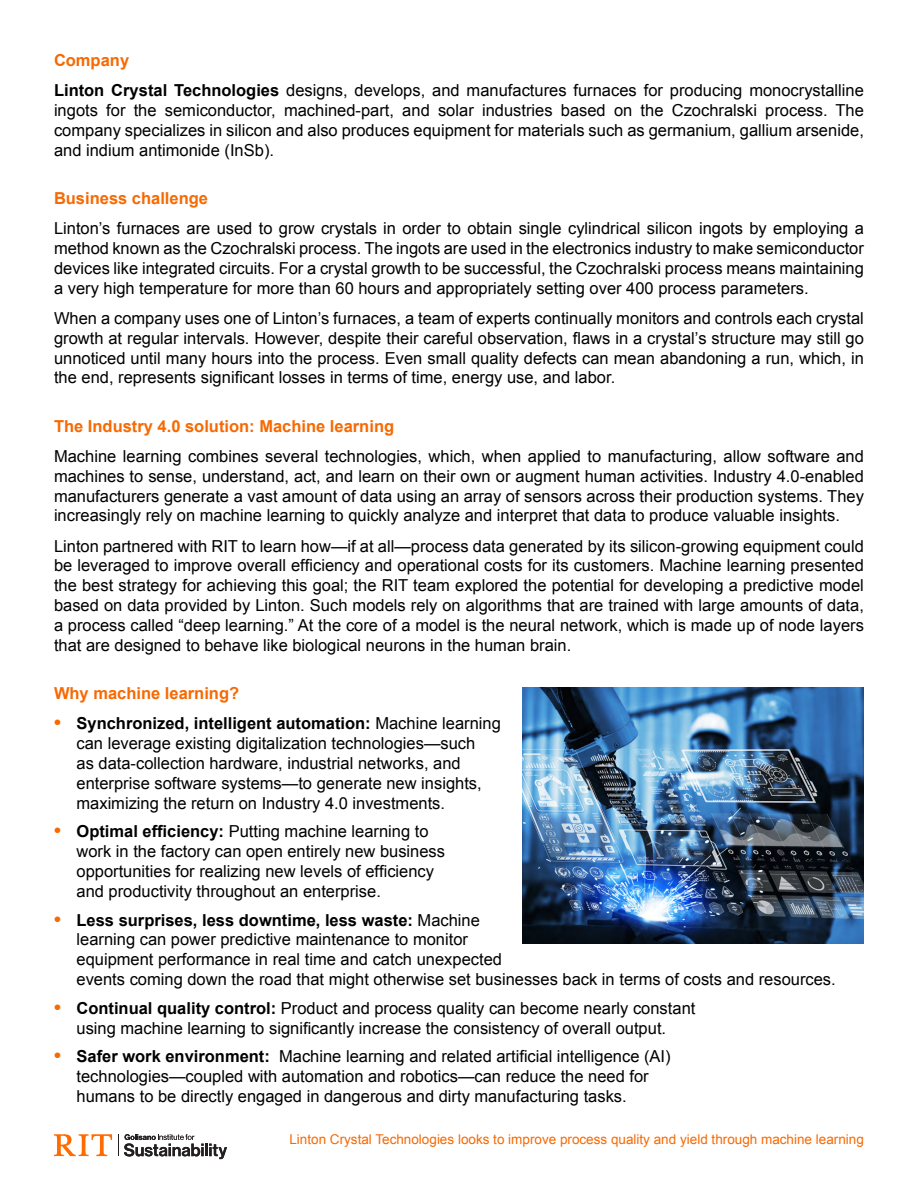
<style>
.page{position:relative;width:918px;height:1188px;background:#fff}
.page>*{position:absolute;margin:0;border:0;box-sizing:border-box;transform-origin:0 0}
.t1{font:16.5px/19.8px "Arial";color:#000}
.t2{font:700 16.5px "Arial";color:#f76902}
.t3{font:13.5px "Arial";color:#f76902}
.s1{font-weight:700;color:#f76902}
.s2{font-weight:700}
.s3{font-weight:700;font-size:19.5px;color:#f76902}
</style>
<div class="page">
<svg style="left:54px;top:1134px;width:58px;height:22px"></svg>
<svg style="left:118px;top:1134px;width:109px;height:25px"></svg>
<img style="left:522px;top:688px;width:342px;height:255px">
<p class="t1" style="left:54px;top:45px;width:811px;line-height:30.3px"><span class="s1">Company<br></span><span class="s2">Linton Crystal Technologies</span> designs, develops, and manufactures furnaces for producing monocrystalline</p>
<p class="t1" style="left:54px;top:101px;width:811px;text-align:justify">ingots for the semiconductor, machined-part, and solar industries based on the Czochralski process. The company specializes in silicon and also produces equipment for materials such as germanium, gallium arsenide, and indium antimonide (InSb).</p>
<p class="t2" style="left:54px;top:187px;width:156px">Business challenge</p>
<p class="t1" style="left:54px;top:219px;width:811px;text-align:justify">Linton’s furnaces are used to grow crystals in order to obtain single cylindrical silicon ingots by employing a method known as the Czochralski process. The ingots are used in the electronics industry to make semiconductor devices like integrated circuits. For a crystal growth to be successful, the Czochralski process means maintaining a very high temperature for more than 60 hours and appropriately setting over 400 process parameters.</p>
<p class="t1" style="left:54px;top:308px;width:811px;text-align:justify">When a company uses one of Linton’s furnaces, a team of experts continually monitors and controls each crystal growth at regular intervals. However, despite their careful observation, flaws in a crystal’s structure may still go unnoticed until many hours into the process. Even small quality defects can mean abandoning a run, which, in the end, represents significant losses in terms of time, energy use, and labor.</p>
<p class="t2" style="left:54px;top:415px;width:342px">The Industry 4.0 solution: Machine learning</p>
<p class="t1" style="left:54px;top:446px;width:811px;text-align:justify">Machine learning combines several technologies, which, when applied to manufacturing, allow software and machines to sense, understand, act, and learn on their own or augment human activities. Industry 4.0-enabled manufacturers generate a vast amount of data using an array of sensors across their production systems. They increasingly rely on machine learning to quickly analyze and interpret that data to produce valuable insights.</p>
<p class="t1" style="left:54px;top:536px;width:811px;text-align:justify">Linton partnered with RIT to learn how—if at all—process data generated by its silicon-growing equipment could be leveraged to improve overall efficiency and operational costs for its customers. Machine learning presented the best strategy for achieving this goal; the RIT team explored the potential for developing a predictive model based on data provided by Linton. Such models rely on algorithms that are trained with large amounts of data, a process called “deep learning.” At the core of a model is the neural network, which is made up of node layers that are designed to behave like biological neurons in the human brain.</p>
<p class="t2" style="left:54px;top:682px;width:187px">Why machine learning?</p>
<p class="t1" style="left:76px;top:714px;width:426px;text-indent:-22px"><span class="s3">•</span> <span class="s2">Synchronized, intelligent automation:</span> Machine learning can leverage existing digitalization technologies—such<br>as data-collection hardware, industrial networks, and enterprise software systems—to generate new insights, maximizing the return on Industry 4.0 investments.</p>
<p class="t1" style="left:76px;top:822px;width:370px;text-indent:-22px"><span class="s3">•</span> <span class="s2">Optimal efficiency:</span> Putting machine learning to work in the factory can open entirely new business opportunities for realizing new levels of efficiency and productivity throughout an enterprise.</p>
<p class="t1" style="left:76px;top:910px;width:761px;text-indent:-22px"><span class="s3">•</span> <span class="s2">Less surprises, less downtime, less waste:</span> Machine<br>learning can power predictive maintenance to monitor<br>equipment performance in real time and catch unexpected<br>events coming down the road that might otherwise set businesses back in terms of costs and resources.</p>
<p class="t1" style="left:54px;top:998px;width:643px;text-align:center"><span class="s3">•</span> <span class="s2">Continual quality control:</span> Product and process quality can become nearly constant using machine learning to significantly increase the consistency of overall output.</p>
<p class="t1" style="left:76px;top:1047px;width:596px;text-indent:-22px"><span class="s3">•</span> <span class="s2">Safer work environment:</span> Machine learning and related artificial intelligence (AI) technologies—coupled with automation and robotics—can reduce the need for humans to be directly engaged in dangerous and dirty manufacturing tasks.</p>
<p class="t3" style="left:289px;top:1130px;width:576px">Linton Crystal Technologies looks to improve process quality and yield through machine learning</p>
</div>
